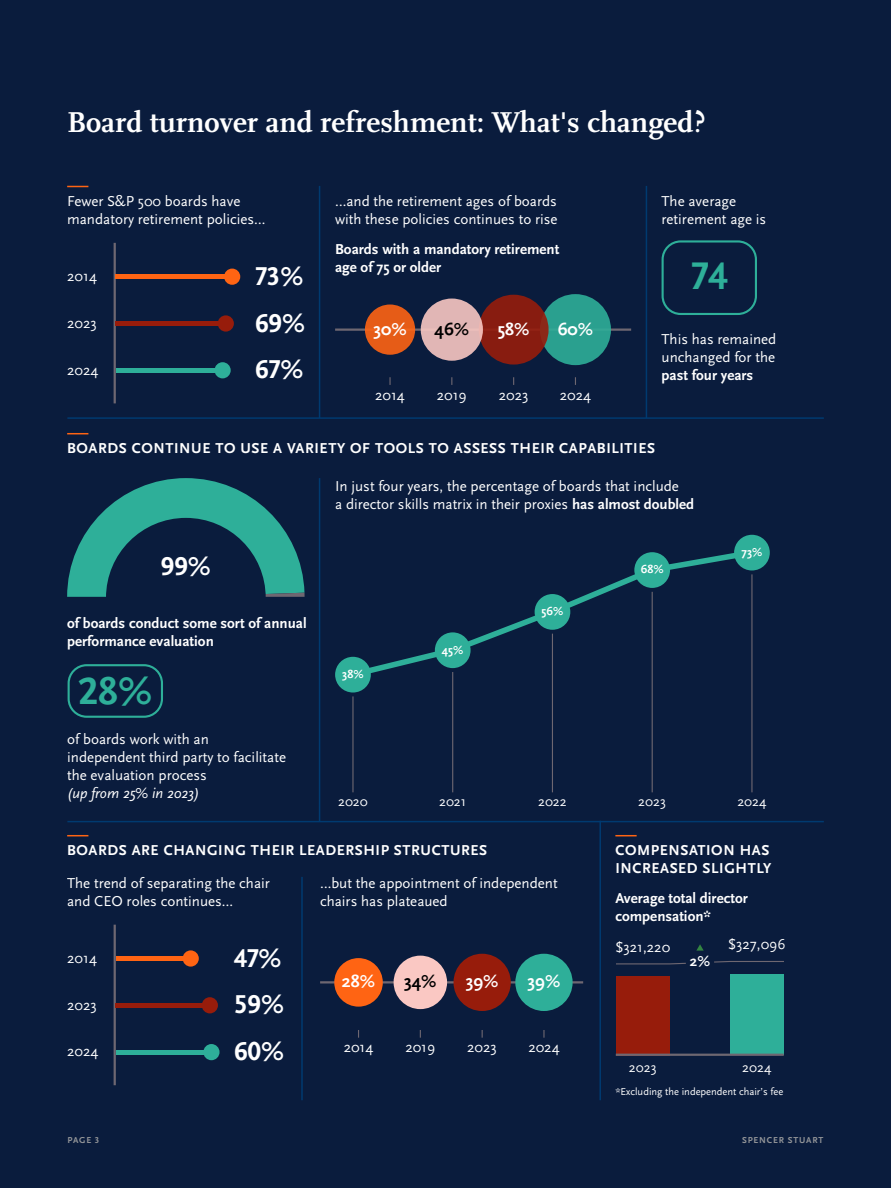
<style>
.page{position:relative;width:891px;height:1188px;background:#0a1c3d}
.page>*{position:absolute;margin:0;border:0;box-sizing:border-box;transform-origin:0 0}
.t1{font:700 40.2px "Scala Sans Pro";color:#2eaf99}
.t2{font:700 30px "Scala Pro";color:#fff}
.t3{font:700 27px/46.8px "Scala Sans Pro";color:#fff}
.t4{font:700 18px "Scala Sans Pro";color:#fff}
.t5{font:700 18px "Scala Sans Pro";color:#000}
.t6{font:15px/18px "Scala Sans Pro";color:#fff}
.t7{font:700 15px/18px "Scala Sans Pro";color:#fff}
.t8{font:700 15px/18px "Scala Sans Pro";letter-spacing:.04em;color:#fff}
.t9{font:italic 15px "Scala Sans Pro";color:#fff}
.t10{font:13.95px "Scala Sans Pro";color:#fff}
.t11{font:700 12px "Scala Sans Pro";color:#fff}
.t12{font:10.5px "Scala Sans Pro";color:#fff}
.t13{font:700 9px "Scala Sans Pro";letter-spacing:.09em;color:#939598}
.s1{font-weight:700}
</style>
<div class="page">
<div style="left:218px;top:315px;width:16px;height:17px;background:#971c0b;border-radius:50%"></div>
<div style="left:215px;top:362px;width:16px;height:16px;background:#2eaf99;border-radius:50%"></div>
<hr style="left:114px;top:243px;width:2px;height:160px;background:#6e6771">
<div style="left:116px;top:321px;width:110px;height:5px;background:#971c0b"></div>
<hr style="left:116px;top:368px;width:107px;height:4px;background:#2eaf99">
<hr style="left:116px;top:275px;width:116px;height:4px;background:#ff6413">
<div style="left:224px;top:269px;width:16px;height:16px;background:#ff6413;border-radius:50%"></div>
<div style="left:202px;top:997px;width:16px;height:16px;background:#971c0b;border-radius:50%"></div>
<div style="left:203px;top:1044px;width:17px;height:16px;background:#2eaf99;border-radius:50%"></div>
<hr style="left:114px;top:925px;width:2px;height:160px;background:#6e6771">
<hr style="left:116px;top:1003px;width:94px;height:4px;background:#971c0b">
<hr style="left:320px;top:981px;width:263px;height:3px;background:#6e6771">
<div style="left:515px;top:954px;width:58px;height:57px;background:#2eaf99;border-radius:50%"></div>
<div style="left:454px;top:954px;width:57px;height:57px;background:#971c0b;border-radius:50%"></div>
<div style="left:394px;top:956px;width:53px;height:53px;background:#fac8c3;border-radius:50%"></div>
<div style="left:334px;top:958px;width:49px;height:49px;background:#ff6413;border-radius:50%"></div>
<svg style="left:543px;top:1030px;width:2px;height:8px"></svg>
<hr style="left:116px;top:1050px;width:95px;height:4px;background:#2eaf99">
<div style="left:116px;top:956px;width:75px;height:5px;background:#ff6413"></div>
<div style="left:183px;top:950px;width:16px;height:17px;background:#ff6413;border-radius:50%"></div>
<div style="left:662px;top:240px;width:95px;height:75px;border:2px solid #2eaf99;border-radius:18px"></div>
<svg style="left:68px;top:478px;width:237px;height:119px"></svg>
<hr style="left:335px;top:329px;width:296px;height:2px;background:#6e6771">
<svg style="left:389px;top:377px;width:2px;height:8px"></svg>
<div style="left:540px;top:294px;width:71px;height:71px;background:#2aa08f;border-radius:50%"></div>
<div style="left:479px;top:295px;width:70px;height:70px;background:linear-gradient(to right,#8a1a0f,#842316);border-radius:50%"></div>
<div style="left:421px;top:299px;width:62px;height:62px;background:#e1b6b5;border-radius:50%"></div>
<div style="left:365px;top:305px;width:50px;height:50px;background:#e65c17;border-radius:50%"></div>
<svg style="left:616px;top:962px;width:70px;height:3px"></svg>
<svg style="left:714px;top:961px;width:70px;height:2px"></svg>
<div style="left:616px;top:976px;width:54px;height:79px;background:#971c0b"></div>
<div style="left:730px;top:974px;width:54px;height:81px;background:#2eaf99"></div>
<hr style="left:616px;top:1054px;width:168px;height:2px;background:#6e6771">
<div style="left:68px;top:664px;width:95px;height:54px;border:2px solid #2eaf99;border-radius:18px"></div>
<hr style="left:68px;top:417px;width:756px;height:2px;background:#003a70">
<hr style="left:319px;top:186px;width:1px;height:232px;background:#003a70">
<hr style="left:646px;top:186px;width:1px;height:232px;background:#003a70">
<hr style="left:599px;top:821px;width:2px;height:279px;background:#003a70">
<hr style="left:301px;top:877px;width:2px;height:223px;background:#003a70">
<hr style="left:319px;top:478px;width:1px;height:344px;background:#003a70">
<hr style="left:68px;top:821px;width:756px;height:1px;background:#003a70">
<svg style="left:68px;top:186px;width:20px;height:1px"></svg>
<svg style="left:68px;top:433px;width:20px;height:1px"></svg>
<svg style="left:68px;top:835px;width:20px;height:1px"></svg>
<svg style="left:615px;top:835px;width:22px;height:1px"></svg>
<svg style="left:347px;top:547px;width:411px;height:134px"></svg>
<div style="left:335px;top:657px;width:36px;height:36px;background:#2eaf99;border-radius:50%"></div>
<hr style="left:352px;top:696px;width:2px;height:96px;background:#6e6771">
<div style="left:435px;top:632px;width:36px;height:36px;background:#2eaf99;border-radius:50%"></div>
<hr style="left:452px;top:672px;width:1px;height:120px;background:#6e6771">
<div style="left:535px;top:594px;width:35px;height:36px;background:#2eaf99;border-radius:50%"></div>
<hr style="left:552px;top:634px;width:1px;height:158px;background:#6e6771">
<div style="left:634px;top:552px;width:36px;height:36px;background:#2eaf99;border-radius:50%"></div>
<hr style="left:652px;top:592px;width:1px;height:200px;background:#6e6771">
<div style="left:734px;top:535px;width:36px;height:35px;background:#2eaf99;border-radius:50%"></div>
<hr style="left:751px;top:574px;width:2px;height:218px;background:#6e6771">
<svg style="left:696px;top:944px;width:8px;height:7px"></svg>
<h2 class="t2" style="left:67px;top:105px;width:640px">Board turnover and refreshment: What's changed?</h2>
<p class="t6" style="left:67px;top:192px;width:200px">Fewer S&amp;P 500 boards have mandatory retirement policies…</p>
<p class="t6" style="left:67px;top:267px;width:31px">2014</p>
<h3 class="t3" style="left:255px;top:253px;width:50px">73%</h3>
<p class="t6" style="left:67px;top:314px;width:31px">2023</p>
<p class="t6" style="left:67px;top:361px;width:33px">2024</p>
<h3 class="t3" style="left:255px;top:299px;width:51px">69%<br>67%</h3>
<p class="t6" style="left:335px;top:192px;width:224px">…and the retirement ages of boards with these policies continues to rise</p>
<p class="t7" style="left:335px;top:240px;width:226px">Boards with a mandatory retirement age of 75 or older</p>
<p class="t4" style="left:373px;top:318px;width:35px">30%</p>
<p class="t5" style="left:435px;top:318px;width:36px">46%</p>
<p class="t4" style="left:498px;top:318px;width:33px">58%</p>
<p class="t4" style="left:558px;top:318px;width:37px">60%</p>
<p class="t6" style="left:375px;top:386px;width:31px">2014</p>
<p class="t6" style="left:437px;top:386px;width:31px">2019</p>
<p class="t6" style="left:499px;top:386px;width:31px">2023</p>
<p class="t6" style="left:560px;top:386px;width:33px">2024</p>
<p class="t6" style="left:662px;top:192px;width:106px">The average retirement age is</p>
<h1 class="t1" style="left:691px;top:252px;width:38px">74</h1>
<p class="t6" style="left:662px;top:330px;width:116px">This has remained unchanged for the</p>
<p class="t7" style="left:662px;top:366px;width:93px">past four years</p>
<p class="t8" style="left:67px;top:439px;width:589px">BOARDS CONTINUE TO USE A VARIETY OF TOOLS TO ASSESS THEIR CAPABILITIES</p>
<h3 class="t3" style="left:161px;top:543px;width:51px">99%</h3>
<p class="t7" style="left:67px;top:614px;width:241px">of boards conduct some sort of annual performance evaluation</p>
<h1 class="t1" style="left:78px;top:667px;width:76px">28%</h1>
<p class="t6" style="left:67px;top:730px;width:220px">of boards work with an independent third party to facilitate the evaluation process</p>
<p class="t9" style="left:67px;top:785px;width:134px">(up from 25% in 2023)</p>
<p class="t6" style="left:335px;top:477px;width:361px">In just four years, the percentage of boards that include<br>a director skills matrix in their proxies <span class="s1">has almost doubled</span></p>
<p class="t11" style="left:342px;top:667px;width:23px">38%</p>
<p class="t10" style="left:338px;top:793px;width:31px">2020</p>
<p class="t11" style="left:442px;top:643px;width:23px">45%</p>
<p class="t10" style="left:439px;top:793px;width:29px">2021</p>
<p class="t11" style="left:542px;top:604px;width:23px">56%</p>
<p class="t10" style="left:538px;top:793px;width:30px">2022</p>
<p class="t11" style="left:641px;top:562px;width:24px">68%</p>
<p class="t10" style="left:638px;top:793px;width:29px">2023</p>
<p class="t11" style="left:741px;top:545px;width:22px">73%</p>
<p class="t10" style="left:737px;top:793px;width:31px">2024</p>
<p class="t8" style="left:67px;top:841px;width:422px">BOARDS ARE CHANGING THEIR LEADERSHIP STRUCTURES</p>
<p class="t8" style="left:615px;top:841px;width:157px">COMPENSATION HAS<br>INCREASED SLIGHTLY</p>
<p class="t6" style="left:67px;top:874px;width:204px">The trend of separating the chair and CEO roles continues…</p>
<p class="t6" style="left:67px;top:949px;width:31px">2014</p>
<h3 class="t3" style="left:234px;top:934px;width:49px">47%</h3>
<p class="t6" style="left:67px;top:996px;width:31px">2023</p>
<p class="t6" style="left:67px;top:1043px;width:33px">2024</p>
<h3 class="t3" style="left:234px;top:981px;width:51px">59%<br>60%</h3>
<p class="t6" style="left:320px;top:874px;width:239px">…but the appointment of independent chairs has plateaued</p>
<p class="t4" style="left:342px;top:971px;width:35px">28%</p>
<p class="t5" style="left:404px;top:971px;width:34px">34%</p>
<p class="t4" style="left:466px;top:971px;width:34px">39%</p>
<p class="t4" style="left:528px;top:971px;width:34px">39%</p>
<p class="t6" style="left:344px;top:1038px;width:31px">2014</p>
<p class="t6" style="left:405px;top:1038px;width:31px">2019</p>
<p class="t6" style="left:467px;top:1038px;width:31px">2023</p>
<p class="t6" style="left:528px;top:1038px;width:33px">2024</p>
<p class="t7" style="left:615px;top:889px;width:134px">Average total director compensation*</p>
<p class="t6" style="left:615px;top:938px;width:56px">$321,220</p>
<p class="t6" style="left:728px;top:935px;width:59px">$327,096</p>
<p class="t7" style="left:690px;top:952px;width:22px">2%</p>
<p class="t10" style="left:629px;top:1059px;width:29px">2023</p>
<p class="t10" style="left:742px;top:1059px;width:31px">2024</p>
<p class="t12" style="left:615px;top:1085px;width:169px">*Excluding the independent chair’s fee</p>
<p class="t13" style="left:68px;top:1135px;width:33px">PAGE 3</p>
<p class="t13" style="left:742px;top:1135px;width:13px">SPENCER</p>
<p class="t13" style="left:788px;top:1135px;width:26px">STUART</p>
</div>
